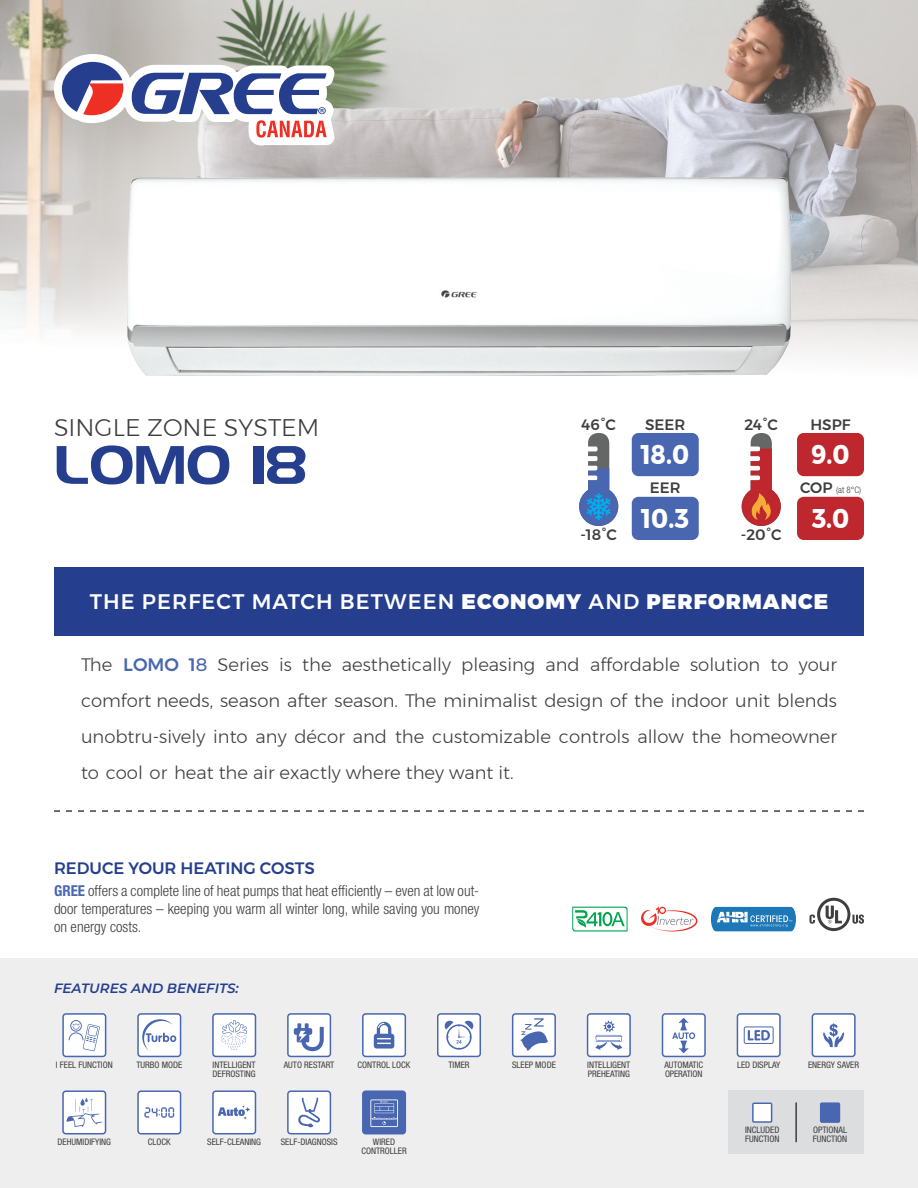
<style>
.page{position:relative;width:918px;height:1188px;background:#fff}
.page>*{position:absolute;margin:0;border:0;box-sizing:border-box;transform-origin:0 0}
.t1{font:54px "Denmark";letter-spacing:-.01em;color:#253f8e}
.t2{font:700 27px "Montserrat";color:#fff;scale:.9 1}
.t3{font:300 24px "Montserrat";color:#3e3e3f}
.TITRE{font:500 21px "Montserrat";letter-spacing:.05em;color:#fff}
.TEXTE_-_Principal{font:300 18px/36px "Montserrat";color:#3e3e3f;text-align:justify}
.SOUS-TITRE{font:500 16.5px "Montserrat";color:#253f8e}
.TEXTE_-_Description{font:300 condensed 15px/18px "Helvetica Neue LT Std";color:#3e3e3f;text-align:justify}
.t4{font:500 15px "Montserrat";color:#3e3e3f}
.t5{font:italic 600 13.5px "Montserrat";color:#253f8e}
.TEXTE_-_Icône{font:condensed 9px/9px "Helvetica Neue LT Std";color:#3e3e3f}
.t6{font:300 condensed 9px "Helvetica Neue LT Std";color:#3e3e3f}
.s1{font-family:"Montserrat";font-weight:500;font-stretch:normal;font-size:15px}
.s2{font-weight:900}
.s3{font-weight:500;color:#4967b0}
.s4{font-weight:700;color:#4967b0}
</style>
<div class="page">
<img style="left:0;top:0;width:918px;height:358px">
<div style="left:0;top:958px;width:918px;height:230px;background:#eeeeef"></div>
<img style="left:357px;top:176px;width:440px;height:200px">
<div style="left:54px;top:567px;width:810px;height:69px;background:#253f8e"></div>
<svg style="left:54px;top:810px;width:810px;height:2px"></svg>
<svg style="left:809px;top:898px;width:55px;height:33px"></svg>
<svg style="left:572px;top:907px;width:56px;height:25px"></svg>
<svg style="left:711px;top:907px;width:85px;height:24px;background:#4690c4"></svg>
<svg style="left:641px;top:907px;width:56px;height:25px"></svg>
<div style="left:728px;top:1090px;width:136px;height:64px;background:#dcdddf"></div>
<div style="left:820px;top:1103px;width:20px;height:19px;background:#4967b0"></div>
<div style="left:820px;top:1103px;width:20px;height:20px;border:2px solid #4967b0"></div>
<hr style="left:795px;top:1103px;width:2px;height:39px;background:#3e3e3f">
<div style="left:752px;top:1103px;width:20px;height:19px;background:#fff"></div>
<div style="left:752px;top:1103px;width:20px;height:20px;border:2px solid #4967b0"></div>
<svg style="left:62px;top:1013px;width:44px;height:44px;background:#dbe0ef"></svg>
<svg style="left:512px;top:1013px;width:44px;height:44px;background:#c6d0e6"></svg>
<svg style="left:212px;top:1090px;width:44px;height:44px;background:#dbe1ef"></svg>
<svg style="left:737px;top:1013px;width:44px;height:44px;background:#d5dbec"></svg>
<svg style="left:662px;top:1013px;width:44px;height:44px;background:#d7deed"></svg>
<svg style="left:137px;top:1090px;width:44px;height:44px;background:#dfe4f1"></svg>
<svg style="left:212px;top:1013px;width:44px;height:44px;background:#dfe4f1"></svg>
<svg style="left:137px;top:1013px;width:44px;height:44px;background:#d5dcec"></svg>
<svg style="left:287px;top:1013px;width:44px;height:44px;background:#c5cee5"></svg>
<svg style="left:362px;top:1013px;width:44px;height:44px;background:#c8d1e7"></svg>
<svg style="left:437px;top:1013px;width:44px;height:44px;background:#d3daeb"></svg>
<svg style="left:362px;top:1090px;width:44px;height:44px;background:#5b76b8"></svg>
<svg style="left:812px;top:1013px;width:44px;height:44px;background:#d8deed"></svg>
<div style="left:588px;top:1014px;width:42px;height:42px;background:#fff;border-radius:3px"></div>
<div style="left:587px;top:1013px;width:44px;height:44px;border:2px solid #4967b0;border-radius:3px"></div>
<svg style="left:595px;top:1020px;width:27px;height:30px"></svg>
<svg style="left:62px;top:1090px;width:44px;height:44px;background:#dce2ef"></svg>
<svg style="left:287px;top:1090px;width:44px;height:44px;background:#d9dfee"></svg>
<svg style="left:46px;top:0;width:311px;height:376px"></svg>
<svg style="left:62px;top:62px;width:265px;height:76px"></svg>
<div style="left:797px;top:433px;width:67px;height:43px;background:#be272d;border-radius:7px"></div>
<div style="left:797px;top:497px;width:67px;height:43px;background:#be272d;border-radius:7px"></div>
<svg style="left:742px;top:433px;width:39px;height:93px"></svg>
<div style="left:632px;top:433px;width:67px;height:43px;background:#4967b0;border-radius:7px"></div>
<div style="left:632px;top:497px;width:67px;height:43px;background:#4967b0;border-radius:7px"></div>
<svg style="left:579px;top:433px;width:39px;height:93px"></svg>
<p class="t3" style="left:54px;top:409px;width:267px">SINGLE ZONE SYSTEM</p>
<p class="t1" style="left:54px;top:432px;width:255px">LOMO 18</p>
<p class="t4" style="left:582px;top:413px;width:36px">46°C</p>
<p class="t4" style="left:645px;top:413px;width:42px">SEER</p>
<p class="t4" style="left:744px;top:413px;width:35px">24°C</p>
<p class="t4" style="left:810px;top:413px;width:42px">HSPF</p>
<p class="t2" style="left:641px;top:433px;width:55px">18.0</p>
<p class="t2" style="left:811px;top:433px;width:44px">9.0</p>
<p class="t4" style="left:650px;top:476px;width:32px">EER</p>
<p class="t6" style="left:800px;top:485px;width:62px"><span class="s1">COP</span> (at 8°C)</p>
<p class="t4" style="left:580px;top:523px;width:38px">-18°C</p>
<p class="t2" style="left:642px;top:497px;width:54px">10.3</p>
<p class="t4" style="left:741px;top:523px;width:42px">-20°C</p>
<p class="t2" style="left:812px;top:497px;width:43px">3.0</p>
<p class="TITRE" style="left:90px;top:585px;width:740px">THE PERFECT MATCH BETWEEN <span class="s2">ECONOMY</span> AND <span class="s2">PERFORMANCE</span></p>
<p class="TEXTE_-_Principal" style="left:81px;top:647px;width:758px">The <span class="s3">LOMO 18</span> Series is the aesthetically pleasing and affordable solution to your comfort needs, season after season. The minimalist design of the indoor unit blends unobtru-sively into any décor and the customizable controls allow the homeowner to cool or heat the air exactly where they want it.</p>
<p class="SOUS-TITRE" style="left:54px;top:855px;width:262px">REDUCE YOUR HEATING COSTS</p>
<p class="TEXTE_-_Description" style="left:54px;top:881px;width:427px"><span class="s4">GREE</span> offers a complete line of heat pumps that heat efficiently – even at low out&shy;door temperatures – keeping you warm all winter long, while saving you money on energy costs.</p>
<p class="t5" style="left:54px;top:979px;width:186px">FEATURES AND BENEFITS:</p>
<p class="TEXTE_-_Icône" style="left:136px;top:1060px;width:47px">TURBO MODE</p>
<p class="TEXTE_-_Icône" style="left:284px;top:1060px;width:52px">AUTO RESTART</p>
<p class="TEXTE_-_Icône" style="left:358px;top:1060px;width:54px">CONTROL LOCK</p>
<p class="TEXTE_-_Icône" style="left:448px;top:1060px;width:23px">TIMER</p>
<p class="TEXTE_-_Icône" style="left:56px;top:1060px;width:58px">I FEEL FUNCTION</p>
<p class="TEXTE_-_Icône" style="left:512px;top:1060px;width:45px">SLEEP MODE</p>
<p class="TEXTE_-_Icône" style="left:213px;top:1060px;width:45px">INTELLIGENT<br>DEFROSTING</p>
<p class="TEXTE_-_Icône" style="left:58px;top:1138px;width:55px">DEHUMIDIFYING</p>
<p class="TEXTE_-_Icône" style="left:281px;top:1138px;width:58px">SELF-DIAGNOSIS</p>
<p class="TEXTE_-_Icône" style="left:148px;top:1138px;width:24px">CLOCK</p>
<p class="TEXTE_-_Icône" style="left:207px;top:1138px;width:55px">SELF-CLEANING</p>
<p class="TEXTE_-_Icône" style="left:361px;top:1138px;width:47px;text-align:center">WIRED<br>CONTROLLER</p>
<p class="TEXTE_-_Icône" style="left:587px;top:1060px;width:45px">INTELLIGENT</p>
<p class="TEXTE_-_Icône" style="left:808px;top:1060px;width:52px">ENERGY SAVER</p>
<p class="TEXTE_-_Icône" style="left:588px;top:1069px;width:44px">PREHEATING</p>
<p class="TEXTE_-_Icône" style="left:664px;top:1060px;width:40px">AUTOMATIC</p>
<p class="TEXTE_-_Icône" style="left:737px;top:1060px;width:45px">LED DISPLAY</p>
<p class="TEXTE_-_Icône" style="left:665px;top:1069px;width:39px">OPERATION</p>
<p class="TEXTE_-_Icône" style="left:745px;top:1125px;width:36px">INCLUDED<br>FUNCTION</p>
<p class="TEXTE_-_Icône" style="left:813px;top:1125px;width:36px">OPTIONAL<br>FUNCTION</p>
</div>
